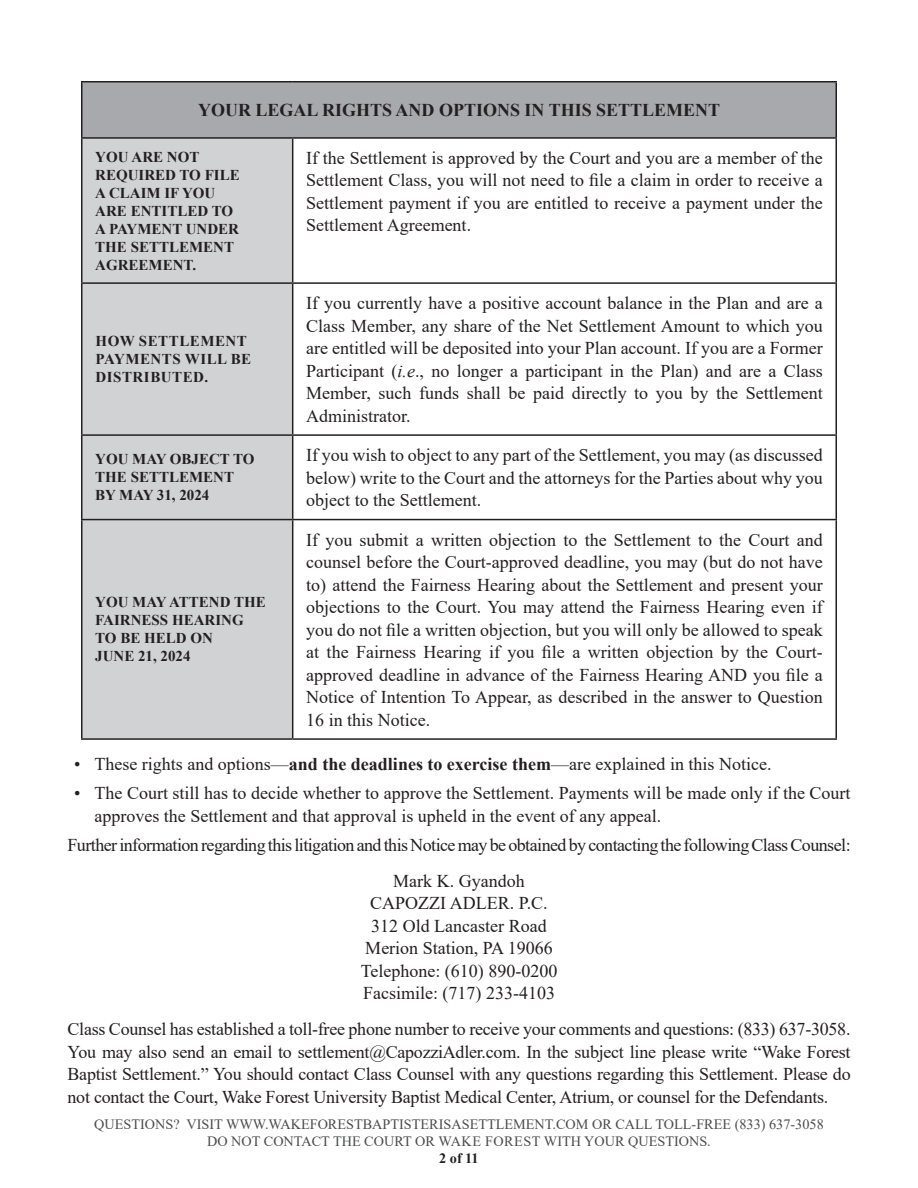
<style>
.page{position:relative;width:918px;height:1188px;background:#fff}
.page>*{position:absolute;margin:0;border:0;box-sizing:border-box;transform-origin:0 0}
.t1{font:18px/22.5px "Times New Roman";color:#231f20;text-align:justify}
.t2{font:18px/36px "Times New Roman";letter-spacing:-.03em;color:#231f20;text-align:center}
.t3{font:700 18px "Times New Roman";color:#231f20}
.t4{font:700 15px/18px "Times New Roman";color:#231f20}
.t5{font:700 15px/18px "Times New Roman";letter-spacing:.035em;color:#231f20}
.t6{font:14.25px/17.1px "Times New Roman";color:#4b4c4d;text-align:center}
.t7{font:700 14.25px "Times New Roman";color:#231f20}
.s1{font-style:italic}
.s2{font-weight:700}
</style>
<div class="page">
<div style="left:82px;top:82px;width:754px;height:56px;background:#a8a9ad"></div>
<div style="left:82px;top:139px;width:210px;height:599px;background:#d1d2d4"></div>
<hr style="left:81px;top:81px;width:212px;height:1px;background:#231f20">
<hr style="left:81px;top:83px;width:1px;height:54px;background:#231f20">
<hr style="left:293px;top:81px;width:544px;height:1px;background:#231f20">
<hr style="left:836px;top:83px;width:1px;height:54px;background:#231f20">
<hr style="left:81px;top:137px;width:212px;height:2px;background:#231f20">
<hr style="left:81px;top:139px;width:1px;height:143px;background:#231f20">
<hr style="left:293px;top:137px;width:544px;height:2px;background:#231f20">
<hr style="left:292px;top:139px;width:1px;height:143px;background:#231f20">
<hr style="left:836px;top:139px;width:1px;height:143px;background:#231f20">
<hr style="left:81px;top:282px;width:212px;height:2px;background:#231f20">
<hr style="left:81px;top:284px;width:1px;height:150px;background:#231f20">
<hr style="left:293px;top:282px;width:544px;height:2px;background:#231f20">
<hr style="left:292px;top:284px;width:1px;height:150px;background:#231f20">
<hr style="left:836px;top:284px;width:1px;height:150px;background:#231f20">
<hr style="left:81px;top:434px;width:212px;height:2px;background:#231f20">
<hr style="left:81px;top:436px;width:1px;height:83px;background:#231f20">
<hr style="left:293px;top:434px;width:544px;height:2px;background:#231f20">
<hr style="left:292px;top:436px;width:1px;height:83px;background:#231f20">
<hr style="left:836px;top:436px;width:1px;height:83px;background:#231f20">
<hr style="left:81px;top:519px;width:212px;height:1px;background:#231f20">
<hr style="left:81px;top:520px;width:1px;height:218px;background:#231f20">
<hr style="left:293px;top:519px;width:544px;height:1px;background:#231f20">
<hr style="left:292px;top:520px;width:1px;height:218px;background:#231f20">
<hr style="left:836px;top:520px;width:1px;height:218px;background:#231f20">
<hr style="left:81px;top:738px;width:212px;height:2px;background:#231f20">
<hr style="left:293px;top:738px;width:544px;height:2px;background:#231f20">
<p class="t3" style="left:198px;top:97px;width:524px">YOUR LEGAL RIGHTS AND OPTIONS IN THIS SETTLEMENT</p>
<p class="t4" style="left:95px;top:147px;width:146px">YOU ARE NOT<br>REQUIRED TO FILE<br>A CLAIM IF YOU<br>ARE ENTITLED TO<br>A PAYMENT UNDER<br>THE SETTLEMENT<br>AGREEMENT.</p>
<p class="t1" style="left:306px;top:146px;width:518px">If the Settlement is approved by the Court and you are a member of the Settlement Class, you will not need to file a claim in order to receive a Settlement payment if you are entitled to receive a payment under the Settlement Agreement.</p>
<p class="t5" style="left:96px;top:332px;width:157px">HOW SETTLEMENT<br>PAYMENTS WILL BE<br>DISTRIBUTED.</p>
<p class="t1" style="left:306px;top:291px;width:518px">If you currently have a positive account balance in the Plan and are a Class Member, any share of the Net Settlement Amount to which you are entitled will be deposited into your Plan account. If you are a Former Participant (<span class="s1">i.e</span>., no longer a participant in the Plan) and are a Class Member, such funds shall be paid directly to you by the Settlement Administrator.</p>
<p class="t4" style="left:95px;top:450px;width:161px">YOU MAY OBJECT TO<br>THE SETTLEMENT<br>BY MAY 31, 2024</p>
<p class="t1" style="left:306px;top:443px;width:518px">If you wish to object to any part of the Settlement, you may (as discussed below) write to the Court and the attorneys for the Parties about why you object to the Settlement.</p>
<p class="t1" style="left:306px;top:528px;width:518px">If you submit a written objection to the Settlement to the Court and counsel before the Court-approved deadline, you may (but do not have to) attend the Fairness Hearing about the Settlement and present your objections to the Court. You may attend the Fairness Hearing even if you do not file a written objection, but you will only be allowed to speak at the Fairness Hearing if you file a written objection by the Court&shy;approved deadline in advance of the Fairness Hearing AND you file a Notice of Intention To Appear, as described in the answer to Question 16 in this Notice.</p>
<p class="t1" style="left:74px;top:752px;width:699px">• These rights and options—<span class="s2">and the deadlines to exercise them</span>—are explained in this Notice.</p>
<p class="t1" style="left:95px;top:781px;width:758px;text-indent:-20px">• The Court still has to decide whether to approve the Settlement. Payments will be made only if the Court approves the Settlement and that approval is upheld in the event of any appeal.</p>
<p class="t2" style="left:68px;top:826px;width:785px">Further information regarding this litigation and this Notice may be obtained by contacting the following Class Counsel:<br>Mark K. Gyandoh</p>
<p class="t1" style="left:361px;top:891px;width:198px;text-align:center">CAPOZZI ADLER. P.C.<br>312 Old Lancaster Road<br>Merion Station, PA 19066<br>Telephone: (610) 890-0200<br>Facsimile: (717) 233-4103</p>
<p class="t1" style="left:68px;top:1017px;width:785px">Class Counsel has established a toll-free phone number to receive your comments and questions: (833) 637-3058.<br>You may also send an email to settlement@CapozziAdler.com. In the subject line please write “Wake Forest Baptist Settlement.” You should contact Class Counsel with any questions regarding this Settlement. Please do not contact the Court, Wake Forest University Baptist Medical Center, Atrium, or counsel for the Defendants.</p>
<p class="t4" style="left:95px;top:593px;width:172px">YOU MAY ATTEND THE<br>FAIRNESS HEARING<br>TO BE HELD ON<br>JUNE 21, 2024</p>
<p class="t6" style="left:94px;top:1115px;width:731px">QUESTIONS? VISIT WWW.WAKEFORESTBAPTISTERISASETTLEMENT.COM OR CALL TOLL-FREE (833) 637-3058<br>DO NOT CONTACT THE COURT OR WAKE FOREST WITH YOUR QUESTIONS.</p>
<p class="t7" style="left:439px;top:1148px;width:41px">2 of 11</p>
</div>
